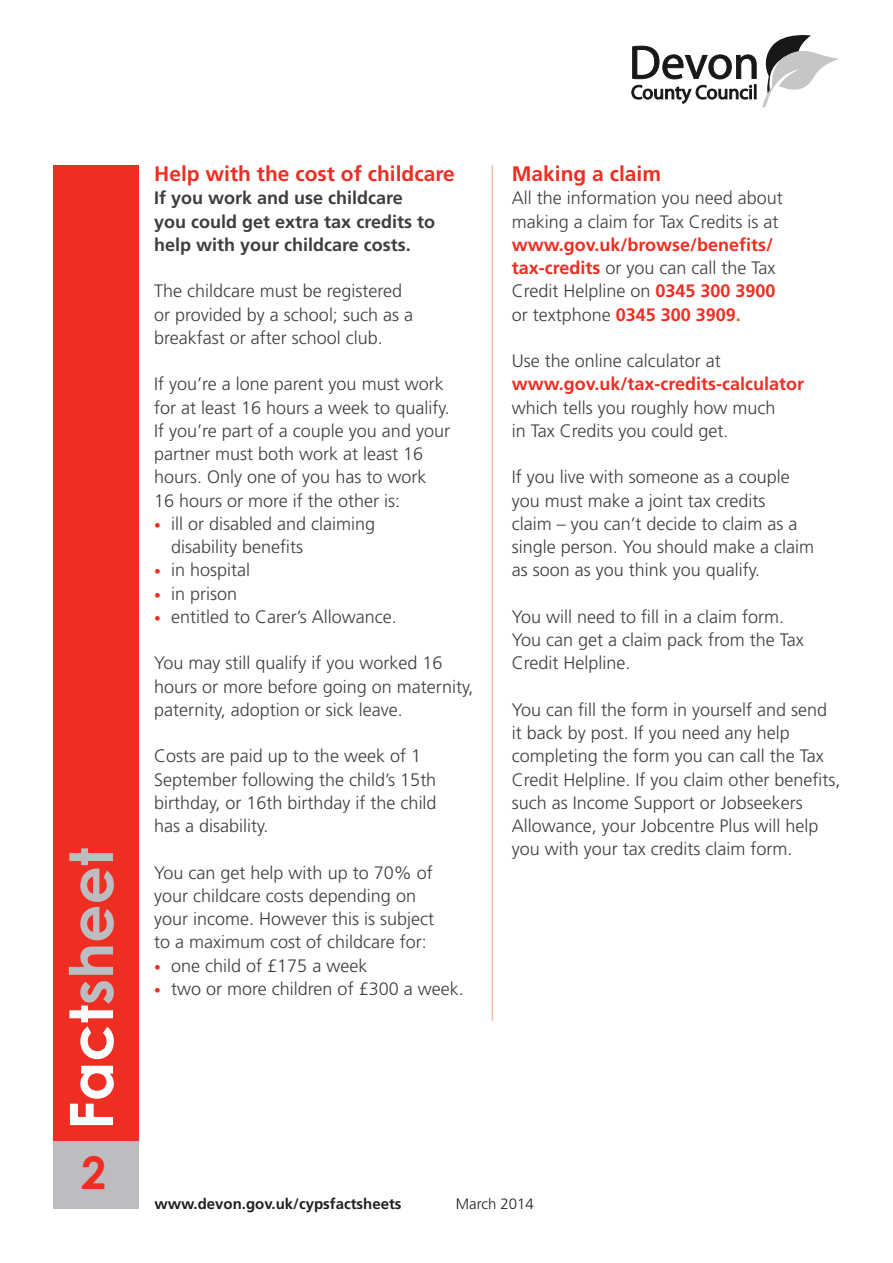
<style>
.page{position:relative;width:893px;height:1263px;background:#fff}
.page>*{position:absolute;margin:0;border:0;box-sizing:border-box;transform-origin:0 0}
.t1{font:700 60px "Century Gothic";color:#bcbdc0}
.t2{font:700 45px "Century Gothic";color:#ee2e22}
.t3{font:700 21px "Frutiger";color:#ee2e22}
.t4{font:300 18px/23.2px "Frutiger";color:#3e3e3f}
.t5{font:700 18px/23.2px "Frutiger";color:#3e3e3f}
.t6{font:700 15px "Frutiger";color:#231f20}
.t7{font:300 15px "Frutiger";color:#231f20}
.s1{color:#fff}
.s2{font-size:13.5px;color:#ee2e22}
.s3{font-weight:700;color:#ee2e22}
.s4{font-weight:700;color:#ef4c2f}
</style>
<div class="page">
<svg style="left:631px;top:35px;width:208px;height:73px"></svg>
<div style="left:53px;top:1140px;width:86px;height:69px;background:#bcbdc0"></div>
<hr style="left:492px;top:165px;width:1px;height:855px;background:#f69b7b">
<div style="left:53px;top:165px;width:86px;height:975px;background:#ee2e22"></div>
<p class="t1" style="left:54px;top:1130px;width:284px;rotate:-90deg"><span class="s1">Fact</span>sheet</p>
<p class="t2" style="left:81px;top:1145px;width:27px">2</p>
<p class="t3" style="left:154px;top:161px;width:302px">Help with the cost of childcare</p>
<p class="t5" style="left:154px;top:186px;width:282px">If you work and use childcare you could get extra tax credits to help with your childcare costs.</p>
<p class="t4" style="left:154px;top:279px;width:260px">The childcare must be registered or provided by a school; such as a breakfast or after school club.</p>
<p class="t4" style="left:154px;top:372px;width:297px">If you’re a lone parent you must work for at least 16 hours a week to qualify.<br>If you’re part of a couple you and your partner must both work at least 16 hours. Only one of you has to work 16 hours or more if the other is:</p>
<p class="t4" style="left:171px;top:512px;width:206px;text-indent:-17px"><span class="s2">•</span> ill or disabled and claiming disability benefits</p>
<p class="t4" style="left:154px;top:558px;width:98px"><span class="s2">•</span> in hospital</p>
<p class="t4" style="left:154px;top:582px;width:85px"><span class="s2">•</span> in prison</p>
<p class="t4" style="left:154px;top:605px;width:244px"><span class="s2">•</span> entitled to Carer’s Allowance.</p>
<p class="t4" style="left:154px;top:651px;width:321px">You may still qualify if you worked 16 hours or more before going on maternity, paternity, adoption or sick leave.</p>
<p class="t4" style="left:154px;top:744px;width:284px">Costs are paid up to the week of 1<br>September following the child’s 15th birthday, or 16th birthday if the child</p>
<p class="t4" style="left:154px;top:814px;width:116px">has a disability.</p>
<p class="t4" style="left:154px;top:861px;width:282px">You can get help with up to 70% of your childcare costs depending on your income. However this is subject to a maximum cost of childcare for:</p>
<p class="t4" style="left:154px;top:954px;width:215px"><span class="s2">•</span> one child of £175 a week</p>
<p class="t4" style="left:154px;top:977px;width:311px"><span class="s2">•</span> two or more children of £300 a week.</p>
<p class="t3" style="left:512px;top:161px;width:151px">Making a claim</p>
<p class="t4" style="left:512px;top:186px;width:273px">All the information you need about making a claim for Tax Credits is at <span class="s3">www.gov.uk/browse/benefits/ tax-credits</span> or you can call the Tax<br>Credit Helpline on <span class="s3">0345 300 3900 </span>or textphone <span class="s3">0345 300 3909</span><span class="s4">.</span></p>
<p class="t4" style="left:512px;top:349px;width:211px">Use the online calculator at</p>
<p class="t4" style="left:512px;top:372px;width:294px"><span class="s3">www.gov.uk/tax-credits-calculator </span>which tells you roughly how much<br>in Tax Credits you could get.</p>
<p class="t4" style="left:512px;top:465px;width:304px">If you live with someone as a couple you must make a joint tax credits<br>claim – you can’t decide to claim as a single person. You should make a claim as soon as you think you qualify.</p>
<p class="t4" style="left:512px;top:605px;width:274px">You will need to fill in a claim form.</p>
<p class="t4" style="left:512px;top:628px;width:294px">You can get a claim pack from the Tax</p>
<p class="t4" style="left:512px;top:651px;width:120px">Credit Helpline.</p>
<p class="t4" style="left:512px;top:698px;width:330px">You can fill the form in yourself and send it back by post. If you need any help completing the form you can call the Tax Credit Helpline. If you claim other benefits, such as Income Support or Jobseekers Allowance, your Jobcentre Plus will help you with your tax credits claim form.</p>
<p class="t6" style="left:154px;top:1195px;width:249px">www.devon.gov.uk/cypsfactsheets</p>
<p class="t7" style="left:456px;top:1195px;width:80px">March 2014</p>
</div>
